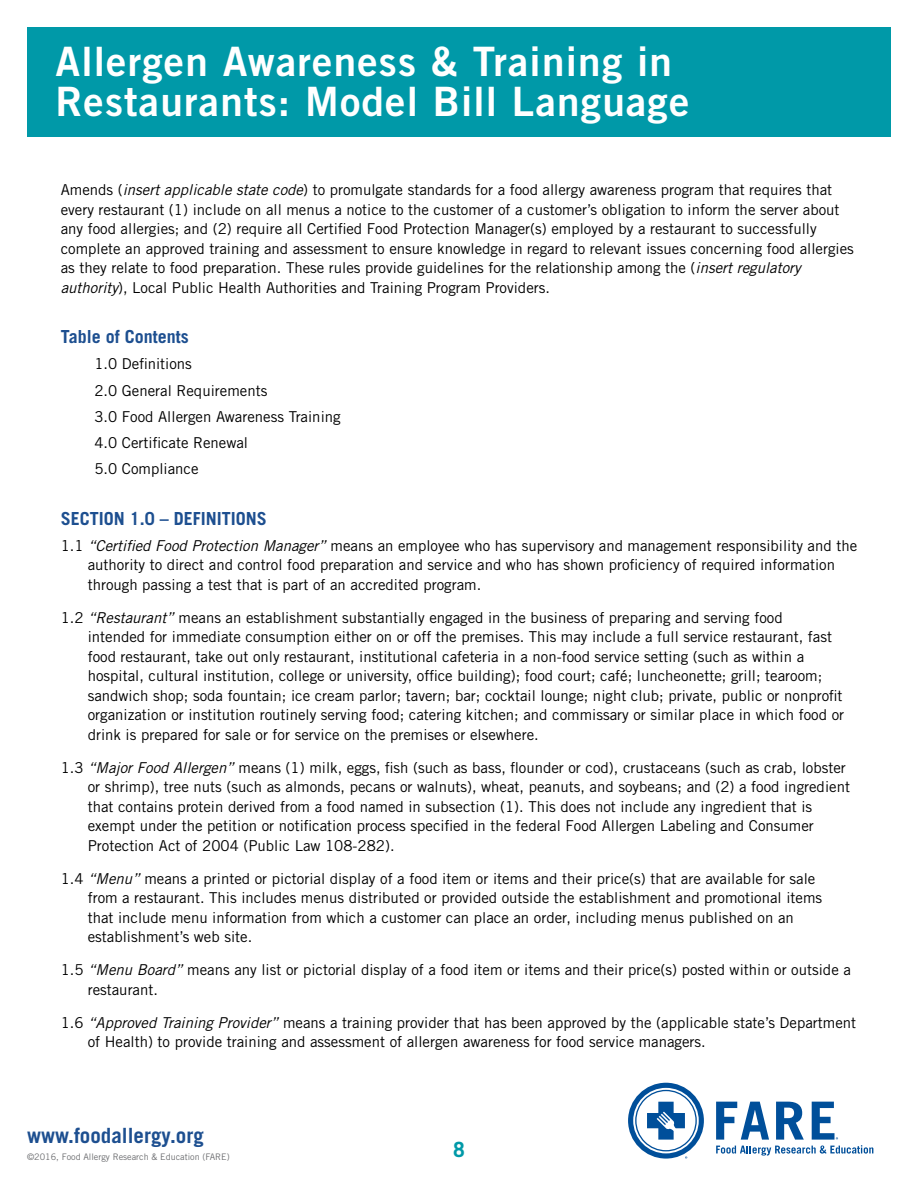
<style>
.page{position:relative;width:918px;height:1188px;background:#fff}
.page>*{position:absolute;margin:0;border:0;box-sizing:border-box;transform-origin:0 0}
.t1{font:40.5px/40.5px "Trade Gothic LT Std Bd 2";letter-spacing:.03em;color:#fff}
.t2{font:700 21px "Trade Gothic LT Std";color:#1d4f90}
.t3{font:700 21px "Trade Gothic LT Std";color:#0099a8}
.t4{font:700 18px "Trade Gothic LT Std";color:#1d4f90}
.t5{font:15px/19.5px "Trade Gothic LT Std";color:#000}
.t6{font:9px "Trade Gothic LT Std";color:#6d6e71}
.s1{font-style:italic}
</style>
<div class="page">
<div style="left:27px;top:27px;width:864px;height:109px;background:#0099a8"></div>
<svg style="left:628px;top:1083px;width:76px;height:76px"></svg>
<svg style="left:716px;top:1102px;width:157px;height:54px"></svg>
<h1 class="t1" style="left:55px;top:41px;width:635px">Allergen Awareness &amp; Training in<br>Restaurants: Model Bill Language</h1>
<p class="t5" style="left:61px;top:180px;width:795px">Amends (<span class="s1">insert applicable state code</span>) to promulgate standards for a food allergy awareness program that requires that every restaurant (1) include on all menus a notice to the customer of a customer’s obligation to inform the server about any food allergies; and (2) require all Certified Food Protection Manager(s) employed by a restaurant to successfully complete an approved training and assessment to ensure knowledge in regard to relevant issues concerning food allergies as they relate to food preparation. These rules provide guidelines for the relationship among the (<span class="s1">insert regulatory authority</span>), Local Public Health Authorities and Training Program Providers.</p>
<p class="t4" style="left:61px;top:326px;width:130px">Table of Contents</p>
<p class="t5" style="left:94px;top:351px;width:248px;line-height:26.2px">1.0 Definitions<br>2.0 General Requirements<br>3.0 Food Allergen Awareness Training<br>4.0 Certificate Renewal<br>5.0 Compliance</p>
<p class="t4" style="left:61px;top:507px;width:208px">SECTION 1.0 – DEFINITIONS</p>
<p class="t5" style="left:88px;top:536px;width:771px;text-indent:-27px">1.1 <span class="s1">“Certified Food Protection Manager”</span> means an employee who has supervisory and management responsibility and the authority to direct and control food preparation and service and who has shown proficiency of required information through passing a test that is part of an accredited program.</p>
<p class="t5" style="left:88px;top:608px;width:758px;text-indent:-27px">1.2 <span class="s1">“Restaurant”</span> means an establishment substantially engaged in the business of preparing and serving food<br>intended for immediate consumption either on or off the premises. This may include a full service restaurant, fast food restaurant, take out only restaurant, institutional cafeteria in a non-food service setting (such as within a hospital, cultural institution, college or university, office building); food court; café; luncheonette; grill; tearoom; sandwich shop; soda fountain; ice cream parlor; tavern; bar; cocktail lounge; night club; private, public or nonprofit organization or institution routinely serving food; catering kitchen; and commissary or similar place in which food or drink is prepared for sale or for service on the premises or elsewhere.</p>
<p class="t5" style="left:88px;top:758px;width:764px;text-indent:-27px">1.3 <span class="s1">“Major Food Allergen”</span> means (1) milk, eggs, fish (such as bass, flounder or cod), crustaceans (such as crab, lobster or shrimp), tree nuts (such as almonds, pecans or walnuts), wheat, peanuts, and soybeans; and (2) a food ingredient that contains protein derived from a food named in subsection (1). This does not include any ingredient that is exempt under the petition or notification process specified in the federal Food Allergen Labeling and Consumer Protection Act of 2004 (Public Law 108-282).</p>
<p class="t5" style="left:88px;top:869px;width:736px;text-indent:-27px">1.4 <span class="s1">“Menu”</span> means a printed or pictorial display of a food item or items and their price(s) that are available for sale from a restaurant. This includes menus distributed or provided outside the establishment and promotional items that include menu information from which a customer can place an order, including menus published on an establishment’s web site.</p>
<p class="t5" style="left:88px;top:960px;width:765px;text-indent:-27px">1.5 <span class="s1">“Menu Board”</span> means any list or pictorial display of a food item or items and their price(s) posted within or outside a restaurant.</p>
<p class="t5" style="left:88px;top:1013px;width:770px;text-indent:-27px">1.6 <span class="s1">“Approved Training Provider”</span> means a training provider that has been approved by the (applicable state’s Department of Health) to provide training and assessment of allergen awareness for food service managers.</p>
<h2 class="t2" style="left:27px;top:1122px;width:178px">www.foodallergy.org</h2>
<p class="t6" style="left:27px;top:1151px;width:204px">©2016, Food Allergy Research &amp; Education (FARE)</p>
<h2 class="t3" style="left:453px;top:1136px;width:13px">8</h2>
</div>
